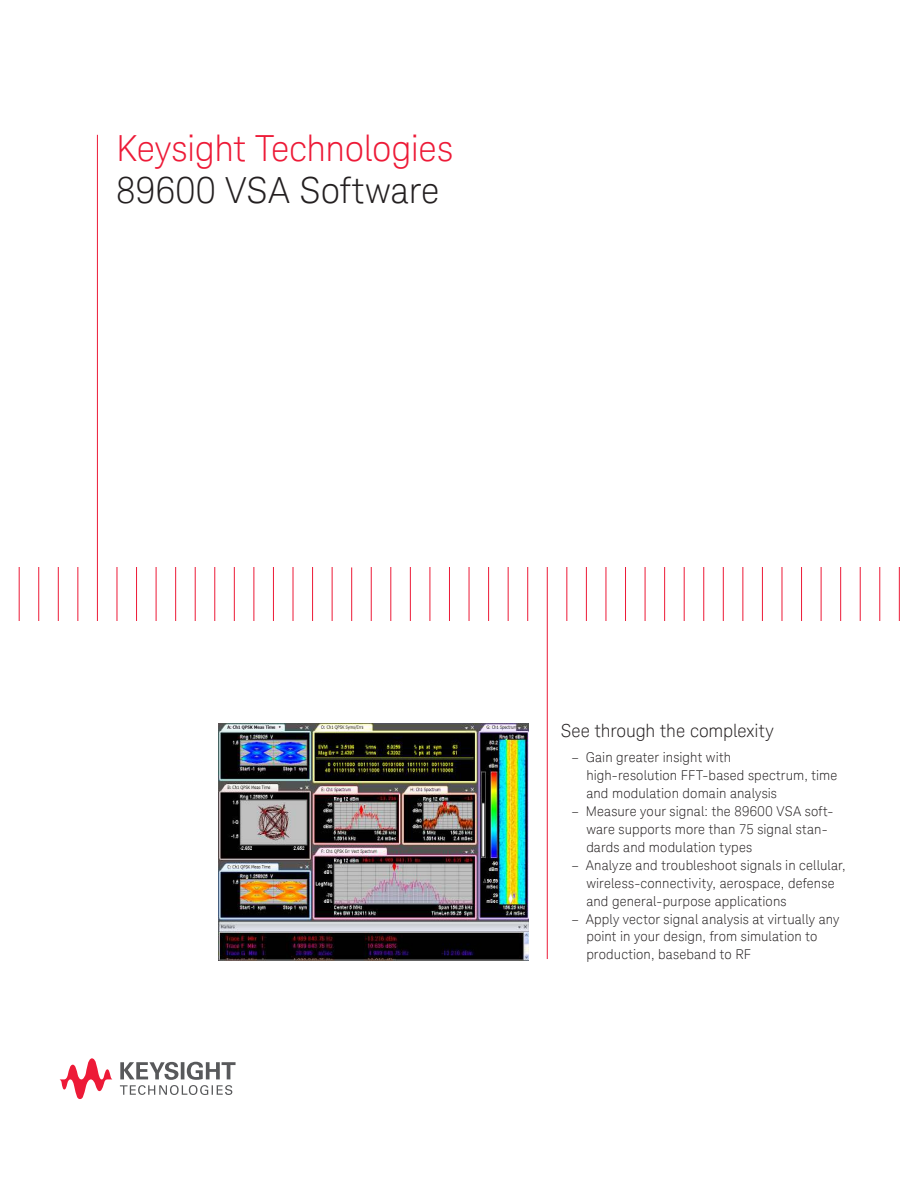
<style>
.page{position:relative;width:918px;height:1188px;background:#fff}
.page>*{position:absolute;margin:0;border:0;box-sizing:border-box;transform-origin:0 0}
.t1{font:300 36px "Keysight Sans";letter-spacing:-.01em;color:#ed1a37}
.t2{font:300 36px "Keysight Sans";color:#231f20}
.t3{font:300 18px "Keysight Sans";letter-spacing:-.005em;color:#231f20}
.t4{font:300 13.5px/18px "Keysight Sans";letter-spacing:.01em;color:#231f20}
</style>
<div class="page">
<img style="left:218px;top:724px;width:310px;height:237px">
<svg style="left:120px;top:1062px;width:116px;height:33px"></svg>
<svg style="left:60px;top:1058px;width:53px;height:41px"></svg>
<hr style="left:19px;top:567px;width:1px;height:54px;background:#ed1a37">
<hr style="left:38px;top:567px;width:1px;height:54px;background:#ed1a37">
<hr style="left:58px;top:567px;width:1px;height:54px;background:#ed1a37">
<hr style="left:77px;top:567px;width:1px;height:54px;background:#ed1a37">
<hr style="left:97px;top:135px;width:1px;height:486px;background:#ed1a37">
<hr style="left:117px;top:567px;width:1px;height:54px;background:#ed1a37">
<hr style="left:136px;top:567px;width:1px;height:54px;background:#ed1a37">
<hr style="left:156px;top:567px;width:1px;height:54px;background:#ed1a37">
<hr style="left:175px;top:567px;width:1px;height:54px;background:#ed1a37">
<hr style="left:195px;top:567px;width:1px;height:54px;background:#ed1a37">
<hr style="left:214px;top:567px;width:1px;height:54px;background:#ed1a37">
<hr style="left:234px;top:567px;width:1px;height:54px;background:#ed1a37">
<hr style="left:254px;top:567px;width:1px;height:54px;background:#ed1a37">
<hr style="left:273px;top:567px;width:1px;height:54px;background:#ed1a37">
<hr style="left:293px;top:567px;width:1px;height:54px;background:#ed1a37">
<hr style="left:312px;top:567px;width:1px;height:54px;background:#ed1a37">
<hr style="left:332px;top:567px;width:1px;height:54px;background:#ed1a37">
<hr style="left:351px;top:567px;width:1px;height:54px;background:#ed1a37">
<hr style="left:371px;top:567px;width:1px;height:54px;background:#ed1a37">
<hr style="left:390px;top:567px;width:1px;height:54px;background:#ed1a37">
<hr style="left:410px;top:567px;width:1px;height:54px;background:#ed1a37">
<hr style="left:430px;top:567px;width:1px;height:54px;background:#ed1a37">
<hr style="left:449px;top:567px;width:1px;height:54px;background:#ed1a37">
<hr style="left:469px;top:567px;width:1px;height:54px;background:#ed1a37">
<hr style="left:488px;top:567px;width:1px;height:54px;background:#ed1a37">
<hr style="left:508px;top:567px;width:1px;height:54px;background:#ed1a37">
<hr style="left:527px;top:567px;width:1px;height:54px;background:#ed1a37">
<hr style="left:547px;top:567px;width:1px;height:392px;background:#ed1a37">
<hr style="left:566px;top:567px;width:1px;height:54px;background:#ed1a37">
<hr style="left:586px;top:567px;width:1px;height:54px;background:#ed1a37">
<hr style="left:606px;top:567px;width:1px;height:54px;background:#ed1a37">
<hr style="left:625px;top:567px;width:1px;height:54px;background:#ed1a37">
<hr style="left:645px;top:567px;width:1px;height:54px;background:#ed1a37">
<hr style="left:664px;top:567px;width:1px;height:54px;background:#ed1a37">
<hr style="left:684px;top:567px;width:1px;height:54px;background:#ed1a37">
<hr style="left:703px;top:567px;width:1px;height:54px;background:#ed1a37">
<hr style="left:723px;top:567px;width:1px;height:54px;background:#ed1a37">
<hr style="left:742px;top:567px;width:1px;height:54px;background:#ed1a37">
<hr style="left:762px;top:567px;width:1px;height:54px;background:#ed1a37">
<hr style="left:782px;top:567px;width:1px;height:54px;background:#ed1a37">
<hr style="left:801px;top:567px;width:1px;height:54px;background:#ed1a37">
<hr style="left:821px;top:567px;width:1px;height:54px;background:#ed1a37">
<hr style="left:840px;top:567px;width:1px;height:54px;background:#ed1a37">
<hr style="left:860px;top:567px;width:1px;height:54px;background:#ed1a37">
<hr style="left:879px;top:567px;width:1px;height:54px;background:#ed1a37">
<hr style="left:899px;top:567px;width:1px;height:54px;background:#ed1a37">
<h1 class="t1" style="left:116px;top:133px;width:339px">Keysight Technologies</h1>
<h1 class="t2" style="left:116px;top:175px;width:325px">89600 VSA Software</h1>
<h2 class="t3" style="left:561px;top:723px;width:214px">See through the complexity</h2>
<p class="t4" style="left:586px;top:749px;width:253px;text-indent:-15px">– Gain greater insight with<br>high-resolution FFT-based spectrum, time and modulation domain analysis</p>
<p class="t4" style="left:586px;top:803px;width:248px;text-indent:-15px">– Measure your signal: the 89600 VSA soft&shy;ware supports more than 75 signal stan&shy;dards and modulation types</p>
<p class="t4" style="left:586px;top:857px;width:261px;text-indent:-15px">– Analyze and troubleshoot signals in cellular, wireless-connectivity, aerospace, defense and general-purpose applications</p>
<p class="t4" style="left:586px;top:911px;width:255px;text-indent:-15px">– Apply vector signal analysis at virtually any point in your design, from simulation to production, baseband to RF</p>
</div>
